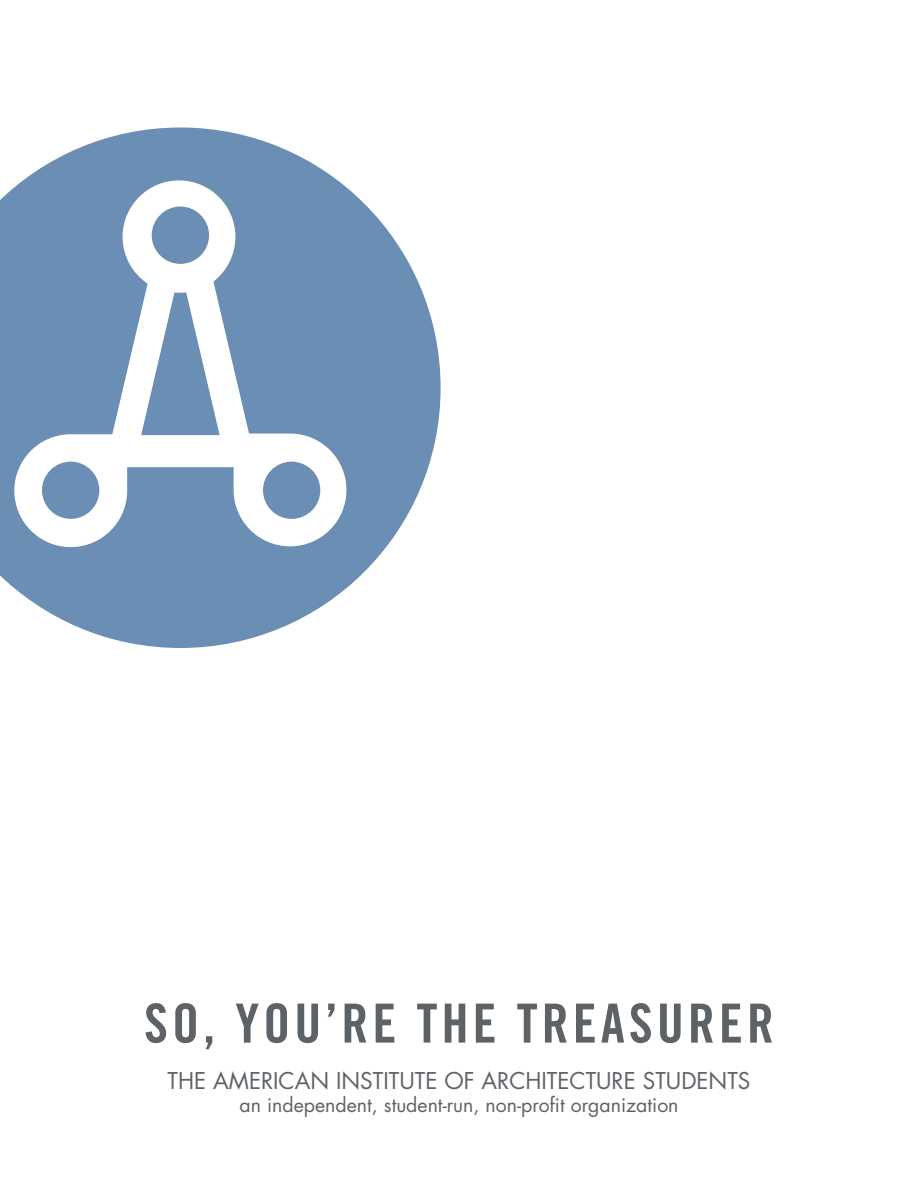
<style>
.page{position:relative;width:918px;height:1188px;background:#fff}
.page>*{position:absolute;margin:0;border:0;box-sizing:border-box;transform-origin:0 0}
.t1{font:54px "Trade Gothic LT Std Bd Cn 20";letter-spacing:.075em;color:#5d6266}
.t2{font:22.5px "Futura Std";color:#5d6266}
.t3{font:19.5px "Futura Std";color:#5d6266}
</style>
<div class="page">
<svg style="left:0;top:127px;width:441px;height:521px;fill:#6b8fb4"></svg>
<div style="left:263px;top:462px;width:57px;height:57px;background:#6b8fb4;border-radius:50%"></div>
<svg style="left:141px;top:292px;width:79px;height:143px"></svg>
<div style="left:152px;top:207px;width:57px;height:57px;background:#6b8fb4;border-radius:50%"></div>
<div style="left:42px;top:462px;width:57px;height:57px;background:#6b8fb4;border-radius:50%"></div>
<p class="t1" style="left:144px;top:991px;width:631px">SO, YOU’RE THE TREASURER</p>
<p class="t2" style="left:168px;top:1066px;width:584px">THE AMERICAN INSTITUTE OF ARCHITECTURE STUDENTS</p>
<p class="t3" style="left:240px;top:1093px;width:441px">an independent, student-run, non-profit organization</p>
</div>
